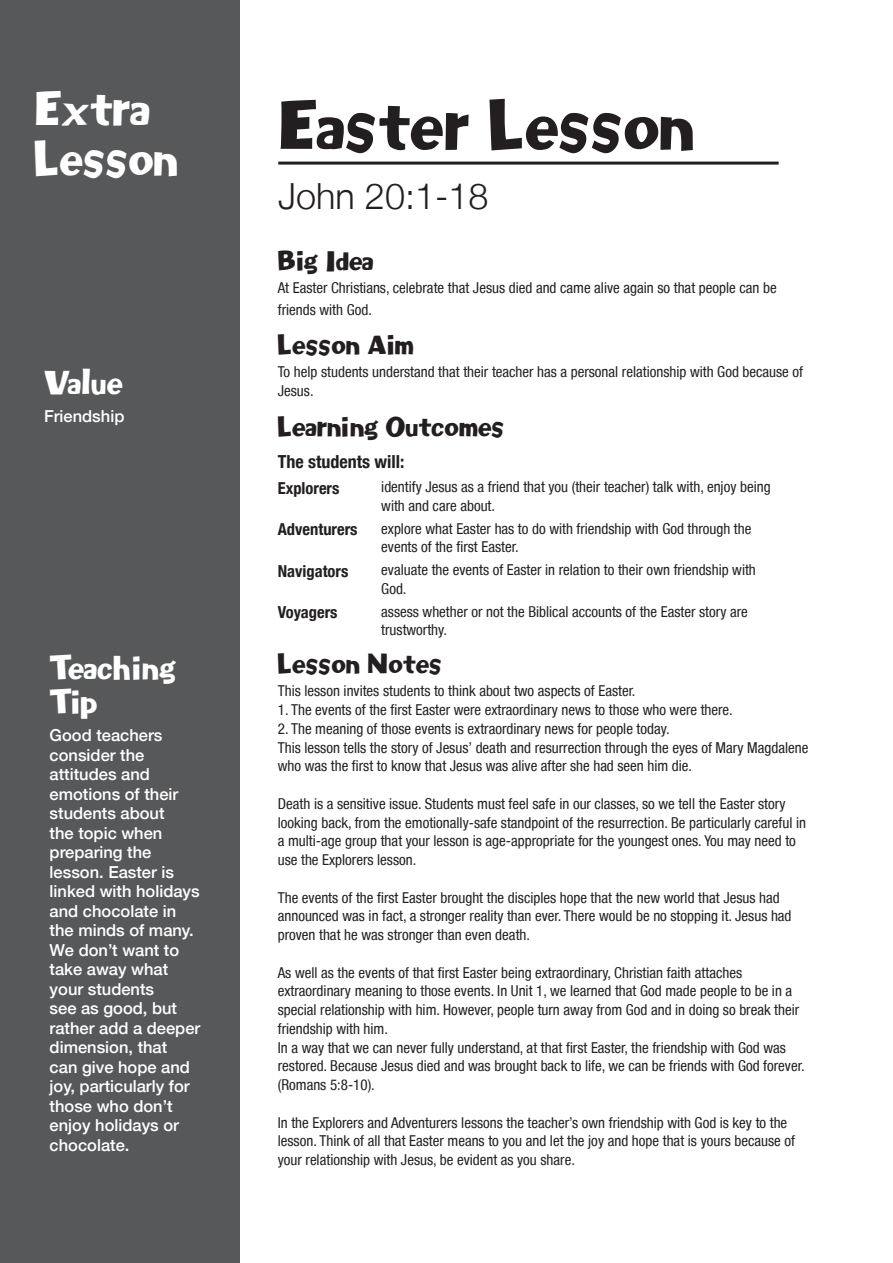
<style>
.page{position:relative;width:893px;height:1263px;background:#fff}
.page>*{position:absolute;margin:0;border:0;box-sizing:border-box;transform-origin:0 0}
.t1{font:60px "Phoenix Chunky";color:#231f20}
.t2{font:42px/50.4px "Phoenix Chunky";color:#fff}
.Subheader_1{font:300 36px "Helvetica Neue LT";color:#231f20}
.Sidebar_Header{font:28.5px/34.2px "Phoenix Chunky";color:#fff}
.Body_Header_Lesson_i{font:24px "Phoenix Chunky";color:#231f20}
.Learning_Outcomes{font:700 condensed 18px "Helvetica Neue LT";color:#231f20}
.Sidebar_Body{font:500 16.5px/19.5px "Helvetica Neue LT";color:#fff}
.t3{font:700 condensed 16.5px "Helvetica Neue LT";color:#231f20}
.Body{font:condensed 15px/18.8px "Helvetica Neue LT";color:#231f20}
</style>
<div class="page">
<hr style="left:278px;top:162px;width:501px;height:3px;background:#231f20">
<div style="left:0;top:0;width:239px;height:1263px;background:#57585a"></div>
<p class="t2" style="left:34px;top:85px;width:145px">Extra<br>Lesson</p>
<p class="Sidebar_Header" style="left:44px;top:367px;width:80px">Value</p>
<p class="Sidebar_Body" style="left:44px;top:406px;width:82px">Friendship</p>
<p class="Sidebar_Header" style="left:50px;top:652px;width:128px">Teaching<br>Tip</p>
<p class="Sidebar_Body" style="left:50px;top:725px;width:152px">Good teachers consider the attitudes and emotions of their students about<br>the topic when preparing the lesson. Easter is linked with holidays and chocolate in the minds of many.<br>We don’t want to take away what your students<br>see as good, but rather add a deeper dimension, that<br>can give hope and joy, particularly for those who don’t enjoy holidays or chocolate.</p>
<p class="t1" style="left:278px;top:89px;width:418px">Easter Lesson</p>
<p class="Subheader_1" style="left:278px;top:174px;width:212px">John 20:1-18</p>
<p class="Body_Header_Lesson_i" style="left:278px;top:246px;width:98px">Big Idea</p>
<p class="Body" style="left:278px;top:277px;width:500px;line-height:21.6px">At Easter Christians, celebrate that Jesus died and came alive again so that people can be friends with God.</p>
<p class="Body_Header_Lesson_i" style="left:278px;top:330px;width:137px">Lesson Aim</p>
<p class="Body" style="left:278px;top:363px;width:527px">To help students understand that their teacher has a personal relationship with God because of<br>Jesus.</p>
<p class="Body_Header_Lesson_i" style="left:278px;top:412px;width:228px">Learning Outcomes</p>
<p class="Learning_Outcomes" style="left:278px;top:451px;width:128px">The students will:</p>
<p class="t3" style="left:278px;top:478px;width:63px">Explorers</p>
<p class="Body" style="left:381px;top:478px;width:391px">identify Jesus as a friend that you (their teacher) talk with, enjoy being with and care about.</p>
<p class="t3" style="left:278px;top:520px;width:81px">Adventurers</p>
<p class="Body" style="left:381px;top:519px;width:372px">explore what Easter has to do with friendship with God through the events of the first Easter.</p>
<p class="t3" style="left:278px;top:561px;width:72px">Navigators</p>
<p class="Body" style="left:381px;top:560px;width:376px">evaluate the events of Easter in relation to their own friendship with<br>God.</p>
<p class="t3" style="left:278px;top:602px;width:61px">Voyagers</p>
<p class="Body" style="left:381px;top:602px;width:368px">assess whether or not the Biblical accounts of the Easter story are trustworthy.</p>
<p class="Body_Header_Lesson_i" style="left:278px;top:649px;width:166px">Lesson Notes</p>
<p class="Body" style="left:278px;top:681px;width:359px">This lesson invites students to think about two aspects of Easter.</p>
<p class="Body" style="left:278px;top:700px;width:457px">1. The events of the first Easter were extraordinary news to those who were there.</p>
<p class="Body" style="left:278px;top:719px;width:393px">2. The meaning of those events is extraordinary news for people today.</p>
<p class="Body" style="left:278px;top:738px;width:532px">This lesson tells the story of Jesus’ death and resurrection through the eyes of Mary Magdalene who was the first to know that Jesus was alive after she had seen him die.</p>
<p class="Body" style="left:278px;top:794px;width:530px">Death is a sensitive issue. Students must feel safe in our classes, so we tell the Easter story looking back, from the emotionally-safe standpoint of the resurrection. Be particularly careful in a multi-age group that your lesson is age-appropriate for the youngest ones. You may need to use the Explorers lesson.</p>
<p class="Body" style="left:278px;top:888px;width:515px">The events of the first Easter brought the disciples hope that the new world that Jesus had announced was in fact, a stronger reality than ever. There would be no stopping it. Jesus had proven that he was stronger than even death.</p>
<p class="Body" style="left:278px;top:963px;width:523px">As well as the events of that first Easter being extraordinary, Christian faith attaches extraordinary meaning to those events. In Unit 1, we learned that God made people to be in a special relationship with him. However, people turn away from God and in doing so break their friendship with him.</p>
<p class="Body" style="left:278px;top:1038px;width:528px">In a way that we can never fully understand, at that first Easter, the friendship with God was restored. Because Jesus died and was brought back to life, we can be friends with God forever. (Romans 5:8-10).</p>
<p class="Body" style="left:278px;top:1113px;width:519px">In the Explorers and Adventurers lessons the teacher’s own friendship with God is key to the lesson. Think of all that Easter means to you and let the joy and hope that is yours because of your relationship with Jesus, be evident as you share.</p>
</div>
